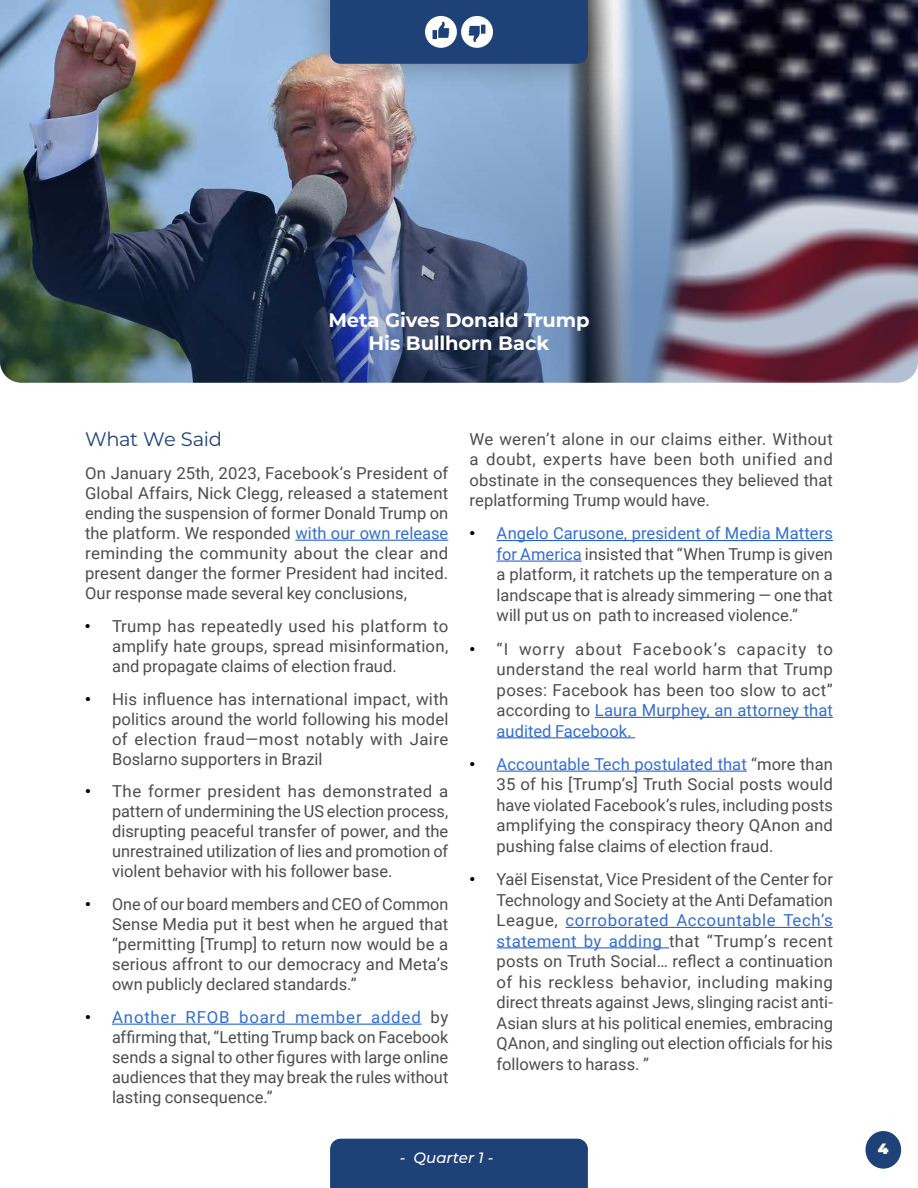
<style>
.page{position:relative;width:918px;height:1188px;background:#fff}
.page>*{position:absolute;margin:0;border:0;box-sizing:border-box;transform-origin:0 0}
.t1{font:700 19.5px/23.4px "Montserrat";letter-spacing:-.005em;color:#fff;text-align:center}
.t2{font:19.5px "Montserrat";letter-spacing:-.02em;color:#1e4178}
.t3{font:16.5px/20.5px "Roboto";color:#4d4d4f;text-align:justify}
.t4{font:italic 500 15px "Montserrat";color:#fff}
.t5{font:900 15px "Montserrat";color:#fff}
.s1{color:#336ed0}
.s2{font-family:"Arial";color:#000}
</style>
<div class="page">
<img style="left:0;top:0;width:918px;height:383px">
<div style="left:330px;top:1139px;width:258px;height:49px;background:#1e4178"></div>
<div style="left:296px;top:0;width:326px;height:97px;background:#000;opacity:.35"></div>
<div style="left:866px;top:1131px;width:35px;height:38px;background:#1e4178;border-radius:50%"></div>
<svg style="left:330px;top:0;width:258px;height:64px;background:#305082"></svg>
<hr style="left:497px;top:540px;width:336px;height:1px;background:#0f55c8">
<hr style="left:497px;top:561px;width:85px;height:1px;background:#0f55c8">
<hr style="left:595px;top:717px;width:238px;height:1px;background:#0f55c8">
<hr style="left:497px;top:737px;width:138px;height:1px;background:#0f55c8">
<hr style="left:497px;top:771px;width:250px;height:1px;background:#0f55c8">
<hr style="left:566px;top:927px;width:267px;height:1px;background:#0f55c8">
<hr style="left:497px;top:947px;width:172px;height:1px;background:#0f55c8">
<hr style="left:295px;top:540px;width:153px;height:1px;background:#0f55c8">
<hr style="left:112px;top:1024px;width:310px;height:1px;background:#0f55c8">
<p class="t1" style="left:328px;top:307px;width:263px">Meta Gives Donald Trump<br>His Bullhorn Back</p>
<p class="t2" style="left:85px;top:426px;width:139px">What We Said</p>
<p class="t3" style="left:85px;top:463px;width:365px;line-height:20px">On January 25th, 2023, Facebook’s President of Global Affairs, Nick Clegg, released a statement ending the suspension of former Donald Trump on the platform. We responded <span class="s1">with our own release </span>reminding the community about the clear and present danger the former President had incited.<br>Our response made several key conclusions,</p>
<p class="t3" style="left:112px;top:615px;width:338px;line-height:20px;text-indent:-27px"><span class="s2">•</span> Trump has repeatedly used his platform to amplify hate groups, spread misinformation, and propagate claims of election fraud.</p>
<p class="t3" style="left:112px;top:688px;width:338px;line-height:20px;text-indent:-27px"><span class="s2">•</span> His influence has international impact, with politics around the world following his model of election fraud—most notably with Jaire Boslarno supporters in Brazil</p>
<p class="t3" style="left:112px;top:781px;width:338px;line-height:20px;text-indent:-27px"><span class="s2">•</span> The former president has demonstrated a pattern of undermining the US election process, disrupting peaceful transfer of power, and the unrestrained utilization of lies and promotion of violent behavior with his follower base.</p>
<p class="t3" style="left:112px;top:894px;width:338px;line-height:20px;text-indent:-27px"><span class="s2">•</span> One of our board members and CEO of Common Sense Media put it best when he argued that “permitting [Trump] to return now would be a serious affront to our democracy and Meta’s own publicly declared standards.”</p>
<p class="t3" style="left:112px;top:1006px;width:338px;line-height:20px;text-indent:-27px"><span class="s2">•</span> <span class="s1">Another RFOB board member added</span> by affirming that, “Letting Trump back on Facebook sends a signal to other figures with large online audiences that they may break the rules without lasting consequence.”</p>
<p class="t3" style="left:470px;top:428px;width:365px">We weren’t alone in our claims either. Without a doubt, experts have been both unified and obstinate in the consequences they believed that replatforming Trump would have.</p>
<p class="t3" style="left:497px;top:523px;width:338px;text-indent:-27px"><span class="s2">•</span> <span class="s1">Angelo Carusone, president of Media Matters for America</span> insisted that “When Trump is given a platform, it ratchets up the temperature on a landscape that is already simmering — one that will put us on path to increased violence.”</p>
<p class="t3" style="left:497px;top:638px;width:338px;text-indent:-27px"><span class="s2">•</span> “I worry about Facebook’s capacity to understand the real world harm that Trump poses: Facebook has been too slow to act” according to <span class="s1">Laura Murphey, an attorney that audited Facebook.</span></p>
<p class="t3" style="left:497px;top:753px;width:338px;text-indent:-27px"><span class="s2">•</span> <span class="s1">Accountable Tech postulated that</span> “more than 35 of his [Trump’s] Truth Social posts would have violated Facebook’s rules, including posts amplifying the conspiracy theory QAnon and pushing false claims of election fraud.</p>
<p class="t3" style="left:497px;top:868px;width:338px;text-indent:-27px"><span class="s2">•</span> Yaël Eisenstat, Vice President of the Center for Technology and Society at the Anti Defamation League, <span class="s1">corroborated Accountable Tech’s statement by adding</span> that “Trump’s recent posts on Truth Social… reflect a continuation of his reckless behavior, including making direct threats against Jews, slinging racist anti-Asian slurs at his political enemies, embracing QAnon, and singling out election officials for his followers to harass. ”</p>
<p class="t4" style="left:400px;top:1147px;width:95px">- Quarter 1 -</p>
<p class="t5" style="left:878px;top:1138px;width:12px">4</p>
</div>
